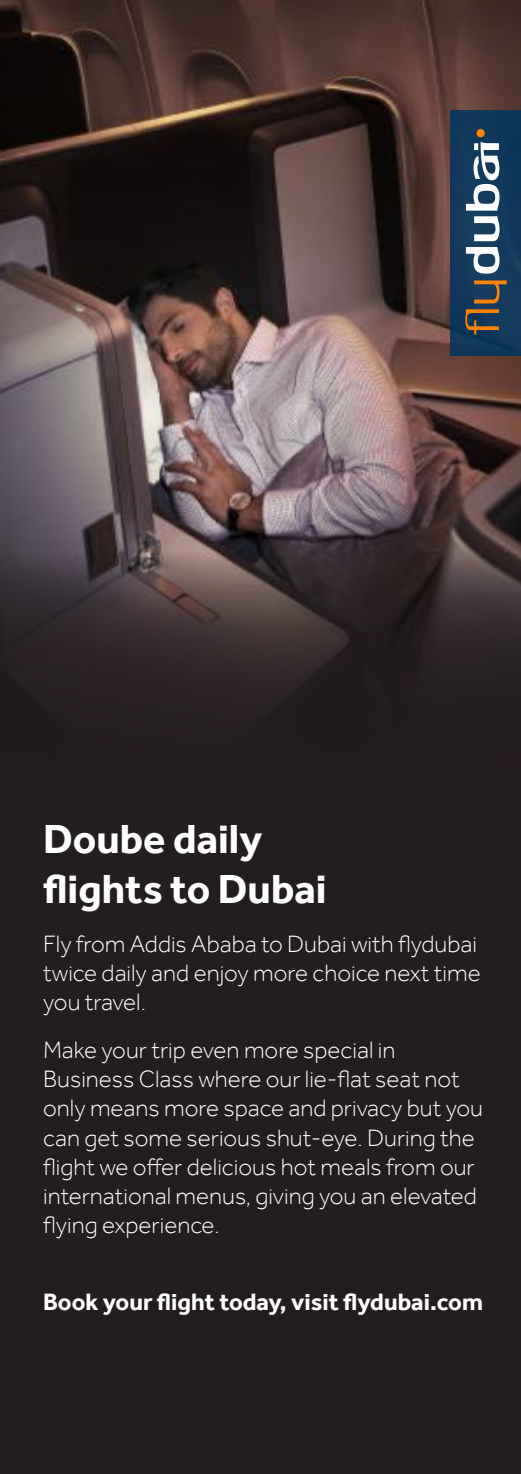
<style>
.page{position:relative;width:521px;height:1474px;background:#fff}
.page>*{position:absolute;margin:0;border:0;box-sizing:border-box;transform-origin:0 0}
.t1{font:700 41.65px/50.1px "Effra";color:#fff}
.t2{font:300 24.32px/29.2px "Effra";color:#fff}
.t3{font:700 24.32px "Effra";color:#fff}
</style>
<div class="page">
<div style="left:0;top:681px;width:521px;height:792px;background:#241d20"></div>
<img style="left:0;top:0;width:521px;height:513px">
<svg style="left:0;top:513px;width:521px;height:171px;background:#403437"></svg>
<div style="left:450px;top:110px;width:71px;height:246px;background:#12385b"></div>
<div style="left:476px;top:129px;width:9px;height:8px;background:#ff8200;border-radius:50%"></div>
<svg style="left:465px;top:280px;width:42px;height:54px"></svg>
<svg style="left:466px;top:142px;width:33px;height:132px"></svg>
<h1 class="t1" style="left:43px;top:814px;width:285px">Doube daily flights to Dubai</h1>
<p class="t2" style="left:43px;top:928px;width:439px">Fly from Addis Ababa to Dubai with flydubai twice daily and enjoy more choice next time you travel.</p>
<p class="t2" style="left:43px;top:1034px;width:441px">Make your trip even more special in Business Class where our lie-flat seat not only means more space and privacy but you can get some serious shut-eye. During the flight we offer delicious hot meals from our international menus, giving you an elevated flying experience.</p>
<p class="t3" style="left:43px;top:1287px;width:441px">Book your flight today, visit flydubai.com</p>
</div>
